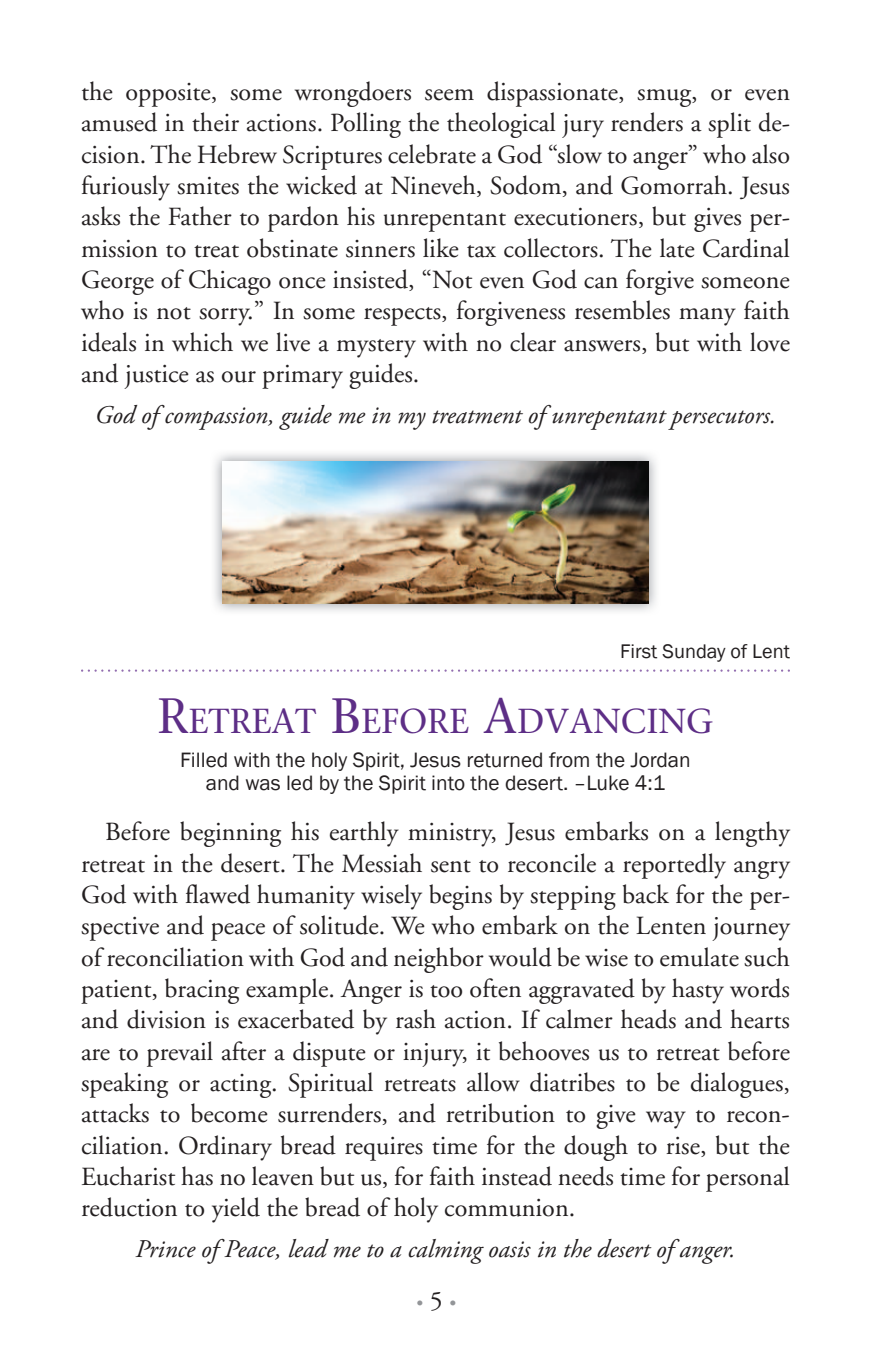
<style>
.page{position:relative;width:871px;height:1357px;background:#fff}
.page>*{position:absolute;margin:0;border:0;box-sizing:border-box;transform-origin:0 0}
.t1{font:34.65px "Stone Serif";color:#5d2e86}
.t2{font:26.1px/31.3px "Adobe Garamond";color:#231f20;text-align:justify}
.t3{font:italic 25.43px "Adobe Garamond Pro";color:#231f20}
.t4{font:21.38px/22.5px "Franklin Gothic";color:#231f20;text-align:center}
.t5{font:20.25px "Franklin Gothic";color:#231f20}
.t6{font:18px "Adobe Garamond";color:#939598}
.s1{font-size:49.5px}
.s2{font-size:26.1px;color:#231f20}
</style>
<div class="page">
<svg style="left:81px;top:669px;width:709px;height:3px"></svg>
<img style="left:214px;top:453px;width:443px;height:159px">
<img style="left:222px;top:461px;width:426px;height:142px">
<p class="t2" style="left:81px;top:77px;width:710px">the opposite, some wrongdoers seem dispassionate, smug, or even amused in their actions. Polling the theological jury renders a split de&shy;cision. The Hebrew Scriptures celebrate a God “slow to anger” who also furiously smites the wicked at Nineveh, Sodom, and Gomorrah. Jesus asks the Father to pardon his unrepentant executioners, but gives per&shy;mission to treat obstinate sinners like tax collectors. The late Cardinal George of Chicago once insisted, “Not even God can forgive someone who is not sorry.” In some respects, forgiveness resembles many faith ideals in which we live a mystery with no clear answers, but with love and justice as our primary guides.</p>
<p class="t3" style="left:95px;top:400px;width:682px">God of compassion, guide me in my treatment of unrepentant persecutors.</p>
<p class="t5" style="left:620px;top:638px;width:171px">First Sunday of Lent</p>
<h1 class="t1" style="left:157px;top:701px;width:558px"><span class="s1">R</span>ETREAT <span class="s1">B</span>EFORE <span class="s1">A</span>DVANCING</h1>
<p class="t4" style="left:180px;top:749px;width:512px">Filled with the holy Spirit, Jesus returned from the Jordan and was led by the Spirit into the desert. –Luke 4:1</p>
<p class="t2" style="left:81px;top:817px;width:710px;text-indent:24px">Before beginning his earthly ministry, Jesus embarks on a lengthy retreat in the desert. The Messiah sent to reconcile a reportedly angry God with flawed humanity wisely begins by stepping back for the per&shy;spective and peace of solitude. We who embark on the Lenten journey of reconciliation with God and neighbor would be wise to emulate such patient, bracing example. Anger is too often aggravated by hasty words and division is exacerbated by rash action. If calmer heads and hearts are to prevail after a dispute or injury, it behooves us to retreat before speaking or acting. Spiritual retreats allow diatribes to be dialogues, attacks to become surrenders, and retribution to give way to recon&shy;ciliation. Ordinary bread requires time for the dough to rise, but the Eucharist has no leaven but us, for faith instead needs time for personal reduction to yield the bread of holy communion.</p>
<p class="t3" style="left:136px;top:1234px;width:601px">Prince of Peace, lead me to a calming oasis in the desert of anger.</p>
<p class="t6" style="left:416px;top:1293px;width:42px">• <span class="s2">5</span> •</p>
</div>
